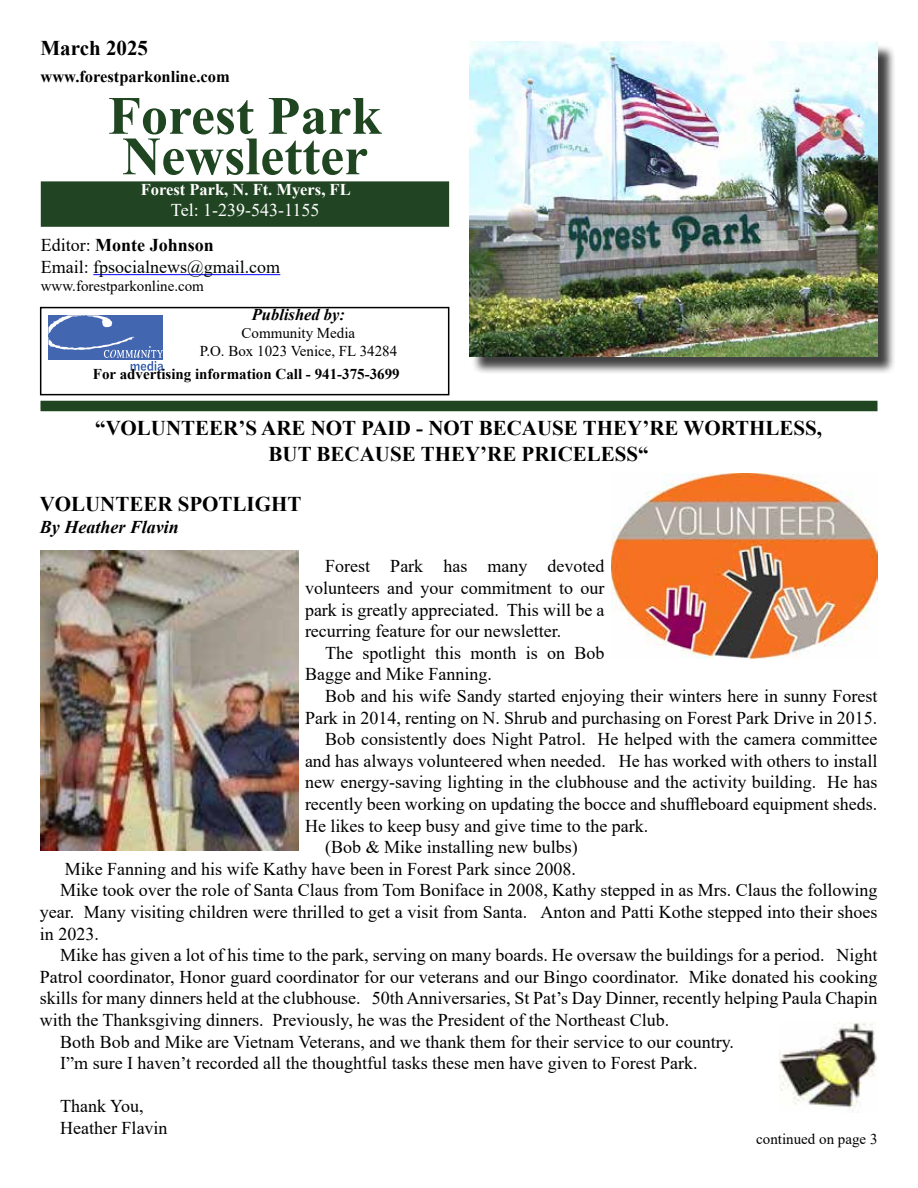
<style>
.page{position:relative;width:918px;height:1188px;background:#fff}
.page>*{position:absolute;margin:0;border:0;box-sizing:border-box;transform-origin:0 0}
.t1{font:700 54px/40.5px "Times New Roman";color:#1f4521}
.t2{font:700 21px/25.2px "Times New Roman";color:#000;text-align:center}
.t3{font:18px/21.6px "Times New Roman";color:#000}
.t4{font:18px/34.8px "Times New Roman";color:#fff}
.t5{font:18px "Times New Roman";color:#000502}
.t6{font:italic 700 18px "Times New Roman";color:#000}
.t7{font:700 16.5px "Times New Roman";color:#000}
.t8{font:700 16.5px "Times New Roman";color:#fff}
.t9{font:italic 700 16.5px "Times New Roman";color:#000}
.t10{font:15px/18px "Times New Roman";color:#000;text-align:center}
.t11{font:700 15px "Times New Roman";color:#000}
.s1{color:#000}
.s2{font-weight:700;color:#000}
</style>
<div class="page">
<div style="left:41px;top:181px;width:408px;height:46px;background:#214523"></div>
<div style="left:471px;top:44px;width:425px;height:331px;background:#000;opacity:.75"></div>
<img style="left:469px;top:42px;width:408px;height:314px">
<hr style="left:93px;top:274px;width:187px;height:1px;background:#00f">
<svg style="left:48px;top:315px;width:115px;height:56px"></svg>
<div style="left:40px;top:307px;width:409px;height:88px;border:2px solid #000"></div>
<div style="left:40px;top:401px;width:838px;height:10px;background:#1f4521"></div>
<img style="left:611px;top:473px;width:267px;height:186px">
<img style="left:779px;top:1023px;width:99px;height:85px">
<img style="left:40px;top:551px;width:258px;height:299px">
<p class="t2" style="left:40px;top:34px;width:109px">March 2025</p>
<p class="t7" style="left:40px;top:64px;width:191px">www.forestparkonline.com</p>
<h1 class="t1" style="left:108px;top:94px;width:275px">Forest Park<br>Newsletter</h1>
<p class="t8" style="left:141px;top:177px;width:212px">Forest Park, N. Ft. Myers, FL</p>
<p class="t4" style="left:41px;top:192px;width:280px;text-indent:130px">Tel: 1-239-543-1155<br><span class="s1">Editor:</span> <span class="s2">Monte Johnson</span></p>
<p class="t5" style="left:41px;top:254px;width:241px"><span class="s1">Email:</span> fpsocialnews@gmail.com</p>
<p class="t10" style="left:41px;top:276px;width:165px">www.forestparkonline.com</p>
<p class="t9" style="left:252px;top:303px;width:95px">Published by:</p>
<p class="t10" style="left:200px;top:324px;width:199px">Community Media<br>P.O. Box 1023 Venice, FL 34284</p>
<p class="t11" style="left:93px;top:364px;width:308px">For advertising information Call - 941-375-3699</p>
<p class="t2" style="left:95px;top:415px;width:728px">“VOLUNTEER’S ARE NOT PAID - NOT BECAUSE THEY’RE WORTHLESS,<br>BUT BECAUSE THEY’RE PRICELESS“</p>
<p class="t2" style="left:40px;top:491px;width:263px">VOLUNTEER SPOTLIGHT</p>
<p class="t6" style="left:40px;top:514px;width:141px">By Heather Flavin</p>
<p class="t3" style="left:305px;top:555px;width:301px;text-align:justify;text-indent:20px">Forest Park has many devoted volunteers and your commitment to our park is greatly appreciated. This will be a recurring feature for our newsletter.</p>
<p class="t3" style="left:305px;top:641px;width:301px;text-indent:20px">The spotlight this month is on Bob<br>Bagge and Mike Fanning.</p>
<p class="t3" style="left:325px;top:685px;width:554px">Bob and his wife Sandy started enjoying their winters here in sunny Forest</p>
<p class="t3" style="left:305px;top:706px;width:574px">Park in 2014, renting on N. Shrub and purchasing on Forest Park Drive in 2015.</p>
<p class="t3" style="left:325px;top:728px;width:554px">Bob consistently does Night Patrol. He helped with the camera committee</p>
<p class="t3" style="left:305px;top:749px;width:574px">and has always volunteered when needed. He has worked with others to install</p>
<p class="t3" style="left:305px;top:771px;width:574px">new energy-saving lighting in the clubhouse and the activity building. He has</p>
<p class="t3" style="left:305px;top:793px;width:574px">recently been working on updating the bocce and shuffleboard equipment sheds.</p>
<p class="t3" style="left:305px;top:814px;width:345px">He likes to keep busy and give time to the park.</p>
<p class="t3" style="left:325px;top:836px;width:254px">(Bob &amp; Mike installing new bulbs)</p>
<p class="t3" style="left:65px;top:857px;width:513px">Mike Fanning and his wife Kathy have been in Forest Park since 2008.</p>
<p class="t3" style="left:60px;top:879px;width:819px">Mike took over the role of Santa Claus from Tom Boniface in 2008, Kathy stepped in as Mrs. Claus the following</p>
<p class="t3" style="left:40px;top:901px;width:839px">year. Many visiting children were thrilled to get a visit from Santa. Anton and Patti Kothe stepped into their shoes</p>
<p class="t3" style="left:40px;top:922px;width:61px">in 2023.</p>
<p class="t3" style="left:60px;top:944px;width:819px">Mike has given a lot of his time to the park, serving on many boards. He oversaw the buildings for a period. Night</p>
<p class="t3" style="left:40px;top:965px;width:839px">Patrol coordinator, Honor guard coordinator for our veterans and our Bingo coordinator. Mike donated his cooking</p>
<p class="t3" style="left:40px;top:987px;width:839px">skills for many dinners held at the clubhouse. 50th Anniversaries, St Pat’s Day Dinner, recently helping Paula Chapin</p>
<p class="t3" style="left:40px;top:1009px;width:631px">with the Thanksgiving dinners. Previously, he was the President of the Northeast Club.</p>
<p class="t3" style="left:60px;top:1030px;width:675px">Both Bob and Mike are Vietnam Veterans, and we thank them for their service to our country.</p>
<p class="t3" style="left:60px;top:1052px;width:639px">I”m sure I haven’t recorded all the thoughtful tasks these men have given to Forest Park.</p>
<p class="t3" style="left:60px;top:1095px;width:109px">Thank You,<br>Heather Flavin</p>
<p class="t10" style="left:756px;top:1130px;width:123px">continued on page 3</p>
</div>
